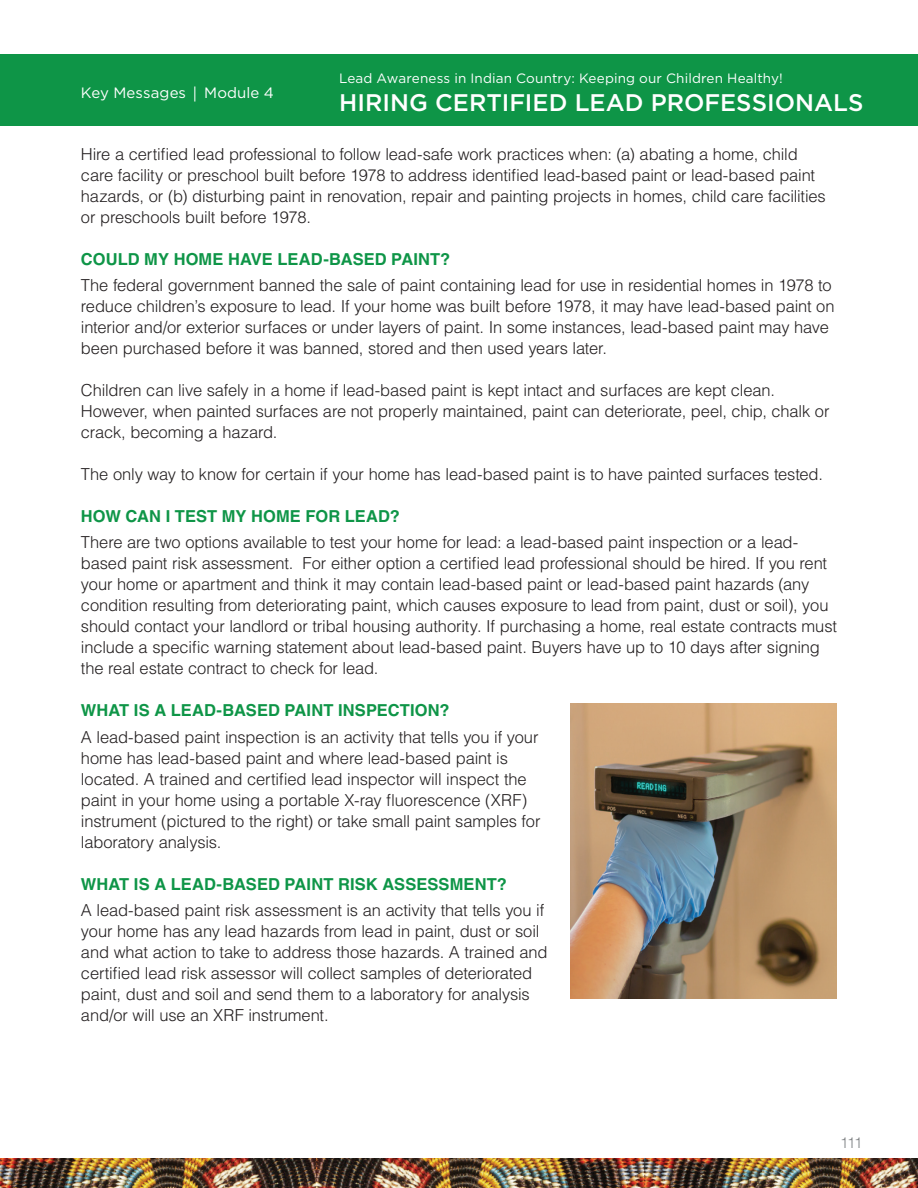
<style>
.page{position:relative;width:918px;height:1188px;background:#fff}
.page>*{position:absolute;margin:0;border:0;box-sizing:border-box;transform-origin:0 0}
.t1{font:500 24px "Gotham";letter-spacing:.005em;color:#fff}
.t2{font:300 16.5px/21px "Helvetica LT Std";letter-spacing:-.01em;color:#231f20}
.t3{font:700 16.5px "Helvetica LT Std";letter-spacing:.005em;color:#0e9547}
.t4{font:15px "Gotham";letter-spacing:.005em;color:#fff}
.t5{font:300 15px "Helvetica LT Std";color:#808385}
.t6{font:13.5px "Gotham";letter-spacing:.01em;color:#fff}
</style>
<div class="page">
<div style="left:0;top:54px;width:918px;height:72px;background:#0e9547"></div>
<img style="left:570px;top:703px;width:267px;height:295px">
<img style="left:1px;top:1159px;width:917px;height:29px">
<p class="t4" style="left:81px;top:83px;width:195px">Key Messages Module 4</p>
<p class="t6" style="left:339px;top:70px;width:445px">Lead Awareness in Indian Country: Keeping our Children Healthy!</p>
<p class="t1" style="left:339px;top:87px;width:526px">HIRING CERTIFIED LEAD PROFESSIONALS</p>
<p class="t2" style="left:81px;top:143px;width:746px">Hire a certifed lead professional to follow lead-safe work practices when: (a) abating a home, child care facility or preschool built before 1978 to address identifed lead-based paint or lead-based paint hazards, or (b) disturbing paint in renovation, repair and painting projects in homes, child care facilities or preschools built before 1978.</p>
<p class="t3" style="left:81px;top:249px;width:371px">COULD MY HOME HAVE LEAD-BASED PAINT?</p>
<p class="t2" style="left:81px;top:274px;width:755px">The federal government banned the sale of paint containing lead for use in residential homes in 1978 to reduce children’s exposure to lead. If your home was built before 1978, it may have lead-based paint on interior and/or exterior surfaces or under layers of paint. In some instances, lead-based paint may have been purchased before it was banned, stored and then used years later.</p>
<p class="t2" style="left:81px;top:379px;width:750px">Children can live safely in a home if lead-based paint is kept intact and surfaces are kept clean.<br>However, when painted surfaces are not properly maintained, paint can deteriorate, peel, chip, chalk or crack, becoming a hazard.</p>
<p class="t2" style="left:81px;top:464px;width:744px">The only way to know for certain if your home has lead-based paint is to have painted surfaces tested.</p>
<p class="t3" style="left:81px;top:506px;width:321px">HOW CAN I TEST MY HOME FOR LEAD?</p>
<p class="t2" style="left:81px;top:532px;width:758px">There are two options available to test your home for lead: a lead-based paint inspection or a lead&shy;based paint risk assessment. For either option a certifed lead professional should be hired. If you rent your home or apartment and think it may contain lead-based paint or lead-based paint hazards (any condition resulting from deteriorating paint, which causes exposure to lead from paint, dust or soil), you should contact your landlord or tribal housing authority. If purchasing a home, real estate contracts must include a specifc warning statement about lead-based paint. Buyers have up to 10 days after signing the real estate contract to check for lead.</p>
<p class="t3" style="left:81px;top:701px;width:370px">WHAT IS A LEAD-BASED PAINT INSPECTION?</p>
<p class="t2" style="left:81px;top:726px;width:461px">A lead-based paint inspection is an activity that tells you if your home has lead-based paint and where lead-based paint is located. A trained and certifed lead inspector will inspect the paint in your home using a portable X-ray fuorescence (XRF) instrument (pictured to the right) or take small paint samples for laboratory analysis.</p>
<p class="t3" style="left:81px;top:874px;width:428px">WHAT IS A LEAD-BASED PAINT RISK ASSESSMENT?</p>
<p class="t2" style="left:81px;top:900px;width:468px">A lead-based paint risk assessment is an activity that tells you if your home has any lead hazards from lead in paint, dust or soil and what action to take to address those hazards. A trained and certifed lead risk assessor will collect samples of deteriorated paint, dust and soil and send them to a laboratory for analysis and/or will use an XRF instrument.</p>
<p class="t5" style="left:840px;top:1133px;width:24px">111</p>
</div>
